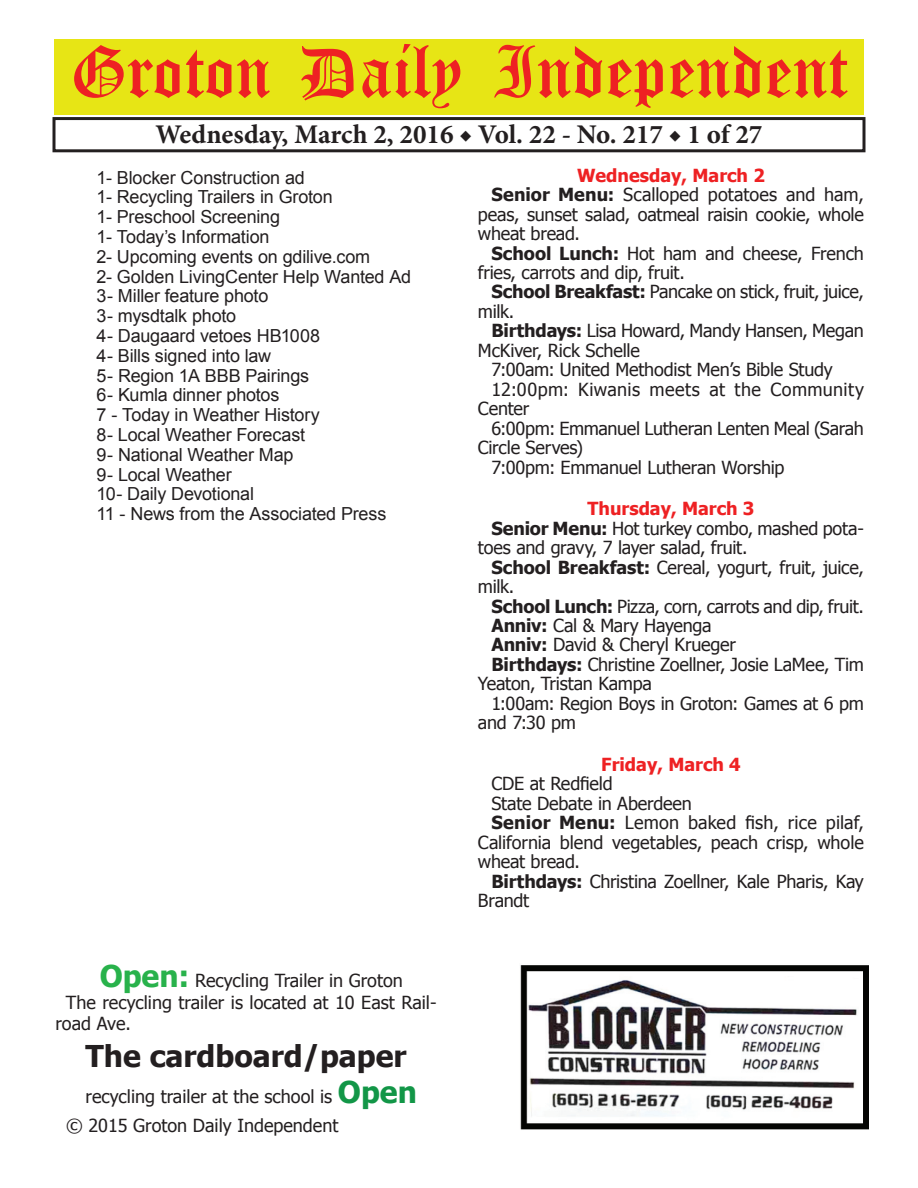
<style>
.page{position:relative;width:918px;height:1188px;background:#fff}
.page>*{position:absolute;margin:0;border:0;box-sizing:border-box;transform-origin:0 0}
.t1{font:54px "Old English Five";color:#ee2123}
.t2{font:700 30px "Tahoma";color:#231f20}
.t3{font:700 27px "Minion Pro";color:#231f20}
.t4{font:18px "Tahoma";letter-spacing:-.01em;color:#231f20}
.t5{font:18px/19.8px "Arial";letter-spacing:-.01em;color:#231f20}
.t6{font:700 18px "Tahoma";color:#ee2123}
.t7{font:18px "Tahoma";letter-spacing:.01em;color:#231f20}
.t8{font:18px "Tahoma";letter-spacing:.02em;color:#231f20}
.s1{font-weight:700;font-size:30px;color:#28b24b}
.s2{font-weight:700;font-size:30px;color:#129647}
.s3{font-weight:700}
</style>
<div class="page">
<div style="left:52px;top:117px;width:814px;height:35px;border:3px solid #231f20"></div>
<div style="left:54px;top:40px;width:810px;height:75px;background:#e7e515"></div>
<img style="left:520px;top:965px;width:348px;height:165px">
<h1 class="t1" style="left:70px;top:47px;width:779px">Groton Daily Independent</h1>
<h3 class="t3" style="left:156px;top:116px;width:608px">Wednesday, March 2, 2016 ◆ Vol. 22 - No. 217 ◆ 1 of 27</h3>
<p class="t5" style="left:97px;top:168px;width:316px">1- Blocker Construction ad<br>1- Recycling Trailers in Groton<br>1- Preschool Screening<br>1- Today’s Information<br>2- Upcoming events on gdilive.com<br>2- Golden LivingCenter Help Wanted Ad<br>3- Miller feature photo<br>3- mysdtalk photo<br>4- Daugaard vetoes HB1008<br>4- Bills signed into law<br>5- Region 1A BBB Pairings<br>6- Kumla dinner photos<br>7 - Today in Weather History<br>8- Local Weather Forecast<br>9- National Weather Map<br>9- Local Weather<br>10- Daily Devotional<br>11 - News from the Associated Press</p>
<p class="t4" style="left:100px;top:969px;width:305px"><span class="s1">Open:</span> Recycling Trailer in Groton</p>
<p class="t4" style="left:66px;top:990px;width:372px">The recycling trailer is located at 10 East Rail-</p>
<p class="t4" style="left:56px;top:1012px;width:77px">road Ave.</p>
<h2 class="t2" style="left:86px;top:1035px;width:323px">The cardboard/paper</h2>
<p class="t4" style="left:86px;top:1084px;width:333px">recycling trailer at the school is <span class="s2">Open</span></p>
<p class="t4" style="left:66px;top:1113px;width:274px">© 2015 Groton Daily Independent</p>
<p class="t6" style="left:577px;top:162px;width:189px">Wednesday, March 2</p>
<p class="t4" style="left:491px;top:182px;width:374px"><span class="s3">Senior Menu:</span> Scalloped potatoes and ham,</p>
<p class="t4" style="left:478px;top:202px;width:387px">peas, sunset salad, oatmeal raisin cookie, whole</p>
<p class="t4" style="left:478px;top:221px;width:104px">wheat bread.</p>
<p class="t4" style="left:491px;top:241px;width:374px"><span class="s3">School Lunch:</span> Hot ham and cheese, French</p>
<p class="t4" style="left:478px;top:260px;width:208px">fries, carrots and dip, fruit.</p>
<p class="t4" style="left:491px;top:280px;width:374px"><span class="s3">School Breakfast:</span> Pancake on stick, fruit, juice,</p>
<p class="t4" style="left:478px;top:299px;width:38px">milk.</p>
<p class="t4" style="left:491px;top:319px;width:374px"><span class="s3">Birthdays:</span> Lisa Howard, Mandy Hansen, Megan</p>
<p class="t4" style="left:478px;top:338px;width:163px">McKiver, Rick Schelle</p>
<p class="t4" style="left:491px;top:358px;width:343px">7:00am: United Methodist Men’s Bible Study</p>
<p class="t8" style="left:491px;top:377px;width:374px">12:00pm: Kiwanis meets at the Community</p>
<p class="t4" style="left:478px;top:397px;width:53px">Center</p>
<p class="t4" style="left:491px;top:416px;width:374px">6:00pm: Emmanuel Lutheran Lenten Meal (Sarah</p>
<p class="t4" style="left:478px;top:436px;width:106px">Circle Serves)</p>
<p class="t4" style="left:491px;top:455px;width:294px">7:00pm: Emmanuel Lutheran Worship</p>
<p class="t6" style="left:588px;top:496px;width:168px">Thursday, March 3</p>
<p class="t4" style="left:491px;top:516px;width:374px"><span class="s3">Senior Menu:</span> Hot turkey combo, mashed pota-</p>
<p class="t4" style="left:478px;top:535px;width:271px">toes and gravy, 7 layer salad, fruit.</p>
<p class="t4" style="left:491px;top:555px;width:374px"><span class="s3">School Breakfast:</span> Cereal, yogurt, fruit, juice,</p>
<p class="t4" style="left:478px;top:574px;width:38px">milk.</p>
<p class="t4" style="left:491px;top:594px;width:374px"><span class="s3">School Lunch:</span> Pizza, corn, carrots and dip, fruit.</p>
<p class="t4" style="left:491px;top:613px;width:222px"><span class="s3">Anniv:</span> Cal &amp; Mary Hayenga</p>
<p class="t4" style="left:491px;top:633px;width:246px"><span class="s3">Anniv:</span> David &amp; Cheryl Krueger</p>
<p class="t4" style="left:491px;top:652px;width:374px"><span class="s3">Birthdays:</span> Christine Zoellner, Josie LaMee, Tim</p>
<p class="t4" style="left:478px;top:672px;width:176px">Yeaton, Tristan Kampa</p>
<p class="t4" style="left:491px;top:691px;width:374px">1:00am: Region Boys in Groton: Games at 6 pm</p>
<p class="t4" style="left:478px;top:711px;width:100px">and 7:30 pm</p>
<p class="t6" style="left:601px;top:751px;width:141px">Friday, March 4</p>
<p class="t4" style="left:491px;top:771px;width:123px">CDE at Redfield</p>
<p class="t4" style="left:491px;top:791px;width:202px">State Debate in Aberdeen</p>
<p class="t7" style="left:491px;top:811px;width:374px"><span class="s3">Senior Menu:</span> Lemon baked fish, rice pilaf,</p>
<p class="t4" style="left:478px;top:830px;width:387px">California blend vegetables, peach crisp, whole</p>
<p class="t4" style="left:478px;top:850px;width:104px">wheat bread.</p>
<p class="t4" style="left:491px;top:869px;width:374px"><span class="s3">Birthdays:</span> Christina Zoellner, Kale Pharis, Kay</p>
<p class="t4" style="left:478px;top:889px;width:53px">Brandt</p>
</div>
